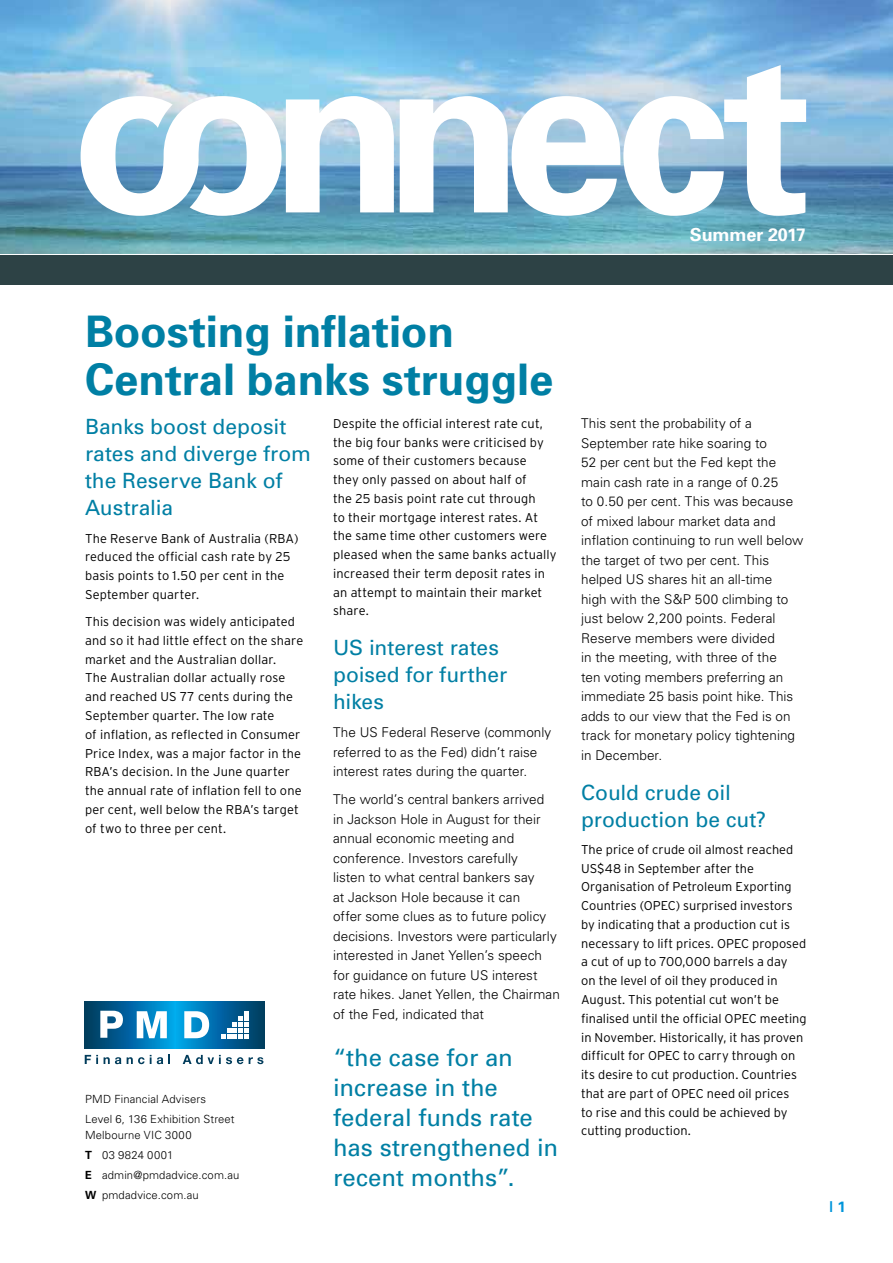
<style>
.page{position:relative;width:893px;height:1263px;background:#fff}
.page>*{position:absolute;margin:0;border:0;box-sizing:border-box;transform-origin:0 0}
.t1{font:700 43.5px/48px "Univers";color:#007fa4}
.t2{font:24px/30px "Univers";color:#007fa4}
.t3{font:21px/27px "Univers";color:#007fa4}
.t4{font:700 18px "Univers";letter-spacing:-.01em;color:#fff}
.t5{font:700 15px "Univers";color:#0095da}
.t6{font:300 13.5px/19.5px "Univers";letter-spacing:.005em;color:#000}
.t7{font:300 12.75px/18.8px "Interstate";letter-spacing:.005em;color:#000}
.t8{font:300 11.25px/20px "Univers";letter-spacing:.015em;color:#000}
.s1{font-weight:700}
</style>
<div class="page">
<img style="left:0;top:0;width:893px;height:253px">
<svg style="left:400px;top:65px;width:406px;height:151px"></svg>
<svg style="left:81px;top:96px;width:313px;height:120px"></svg>
<div style="left:0;top:255px;width:893px;height:30px;background:#2d4245"></div>
<svg style="left:85px;top:1055px;width:13px;height:9px"></svg>
<svg style="left:104px;top:1057px;width:17px;height:7px"></svg>
<svg style="left:127px;top:1055px;width:43px;height:9px"></svg>
<svg style="left:183px;top:1055px;width:80px;height:9px"></svg>
<svg style="left:84px;top:1001px;width:180px;height:48px;background:#036ba1"></svg>
<svg style="left:100px;top:1011px;width:23px;height:27px"></svg>
<svg style="left:137px;top:1011px;width:30px;height:27px"></svg>
<svg style="left:184px;top:1011px;width:25px;height:27px"></svg>
<svg style="left:221px;top:1011px;width:27px;height:27px"></svg>
<h3 class="t4" style="left:690px;top:223px;width:118px">Summer 2017</h3>
<h1 class="t1" style="left:85px;top:306px;width:470px">Boosting inflation<br>Central banks struggle</h1>
<h3 class="t3" style="left:85px;top:413px;width:227px">Banks boost deposit rates and diverge from the Reserve Bank of<br>Australia</h3>
<p class="t7" style="left:85px;top:529px;width:215px">The Reserve Bank of Australia (RBA) reduced the official cash rate by 25 basis points to 1.50 per cent in the<br>September quarter.</p>
<p class="t7" style="left:85px;top:612px;width:220px">This decision was widely anticipated and so it had little effect on the share market and the Australian dollar.<br>The Australian dollar actually rose and reached US 77 cents during the September quarter. The low rate<br>of inflation, as reflected in Consumer Price Index, was a major factor in the RBA’s decision. In the June quarter the annual rate of inflation fell to one per cent, well below the RBA’s target of two to three per cent.</p>
<p class="t8" style="left:85px;top:1089px;width:151px">PMD Financial Advisers<br>Level 6, 136 Exhibition Street</p>
<p class="t8" style="left:85px;top:1125px;width:156px">Melbourne VIC 3000<br><span class="s1">T</span> 03 9824 0001<br><span class="s1">E</span> admin@pmdadvice.com.au<br><span class="s1">W</span> pmdadvice.com.au</p>
<p class="t7" style="left:333px;top:414px;width:225px">Despite the official interest rate cut, the big four banks were criticised by some of their customers because<br>they only passed on about half of<br>the 25 basis point rate cut through<br>to their mortgage interest rates. At the same time other customers were pleased when the same banks actually increased their term deposit rates in an attempt to maintain their market share.</p>
<h3 class="t3" style="left:333px;top:634px;width:176px">US interest rates poised for further hikes</h3>
<p class="t6" style="left:333px;top:722px;width:220px">The US Federal Reserve (commonly referred to as the Fed) didn’t raise interest rates during the quarter.</p>
<p class="t6" style="left:333px;top:789px;width:228px">The world’s central bankers arrived<br>in Jackson Hole in August for their annual economic meeting and conference. Investors carefully<br>listen to what central bankers say<br>at Jackson Hole because it can<br>offer some clues as to future policy decisions. Investors were particularly interested in Janet Yellen’s speech for guidance on future US interest rate hikes. Janet Yellen, the Chairman of the Fed, indicated that</p>
<h2 class="t2" style="left:333px;top:1042px;width:227px">“the case for an increase in the federal funds rate has strengthened in recent months”.</h2>
<p class="t6" style="left:581px;top:413px;width:224px">This sent the probability of a<br>September rate hike soaring to<br>52 per cent but the Fed kept the main cash rate in a range of 0.25<br>to 0.50 per cent. This was because of mixed labour market data and inflation continuing to run well below the target of two per cent. This helped US shares hit an all-time<br>high with the S&amp;P 500 climbing to just below 2,200 points. Federal<br>Reserve members were divided<br>in the meeting, with three of the<br>ten voting members preferring an immediate 25 basis point hike. This adds to our view that the Fed is on track for monetary policy tightening in December.</p>
<h3 class="t3" style="left:581px;top:778px;width:187px">Could crude oil production be cut?</h3>
<p class="t7" style="left:581px;top:840px;width:227px">The price of crude oil almost reached US$48 in September after the Organisation of Petroleum Exporting Countries (OPEC) surprised investors by indicating that a production cut is necessary to lift prices. OPEC proposed a cut of up to 700,000 barrels a day<br>on the level of oil they produced in August. This potential cut won’t be finalised until the official OPEC meeting in November. Historically, it has proven difficult for OPEC to carry through on its desire to cut production. Countries that are part of OPEC need oil prices<br>to rise and this could be achieved by cutting production.</p>
<p class="t5" style="left:829px;top:1196px;width:18px">| 1</p>
</div>
